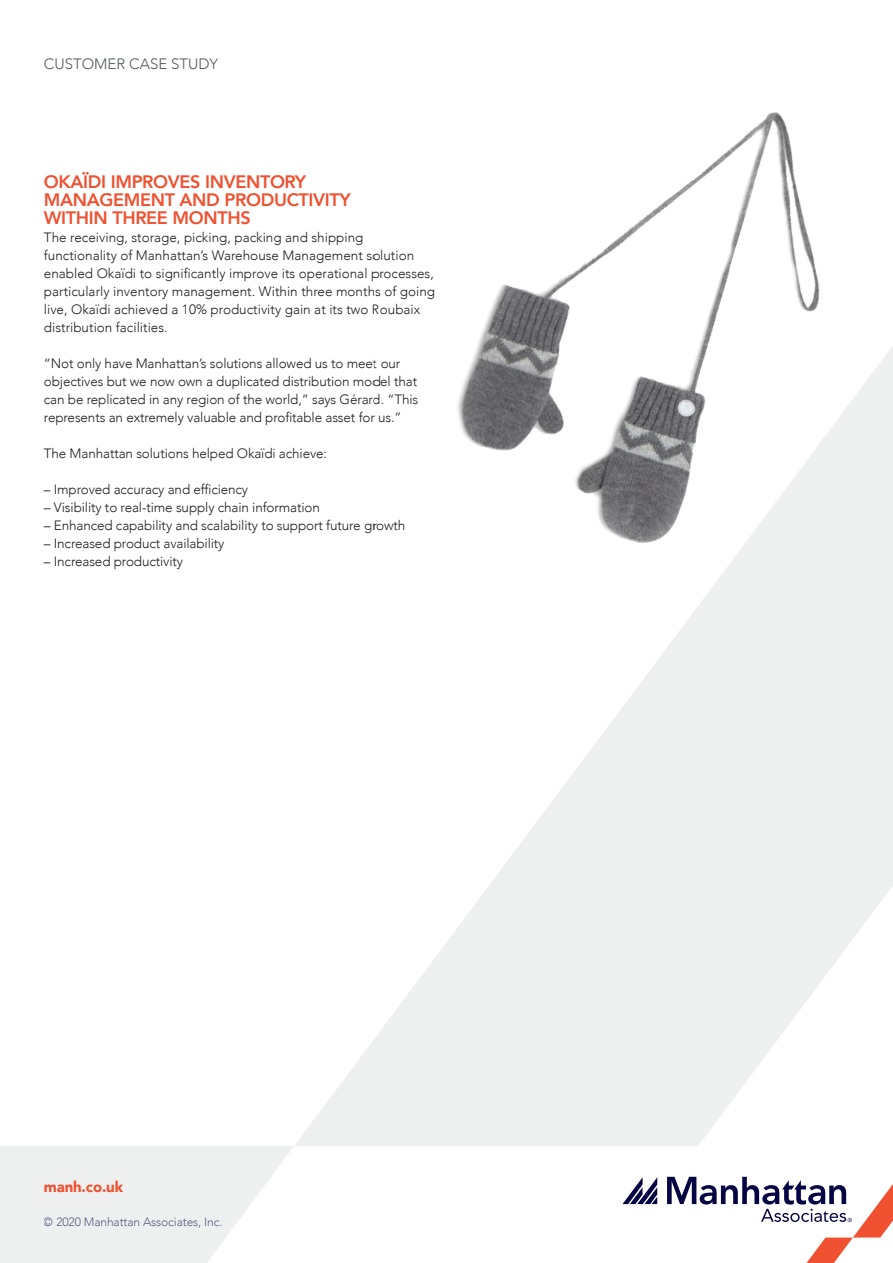
<style>
.page{position:relative;width:893px;height:1263px;background:#fff}
.page>*{position:absolute;margin:0;border:0;box-sizing:border-box;transform-origin:0 0}
.t1{font:800 18px/18px "Avenir";letter-spacing:-.02em;color:#f05130}
.MINI_BROW{font:300 15px "Avenir";color:#535959}
.t2{font:900 15px "Avenir";letter-spacing:-.01em;color:#f05130}
.bullet{font:300 13.5px/18px "Avenir";letter-spacing:-.01em;color:#231f20}
.t3{font:300 12px "Avenir";letter-spacing:-.01em;color:#060543}
</style>
<div class="page">
<svg style="left:0;top:1146px;width:294px;height:117px"></svg>
<svg style="left:295px;top:618px;width:598px;height:528px;fill:#edf0ef"></svg>
<svg style="left:622px;top:1177px;width:35px;height:27px"></svg>
<svg style="left:667px;top:1177px;width:226px;height:86px"></svg>
<img style="left:457px;top:112px;width:436px;height:506px">
<p class="MINI_BROW" style="left:44px;top:55px;width:176px">CUSTOMER CASE STUDY</p>
<p class="t1" style="left:44px;top:173px;width:308px">OKAÏDI IMPROVES INVENTORY<br>MANAGEMENT AND PRODUCTIVITY</p>
<p class="t1" style="left:44px;top:209px;width:208px">WITHIN THREE MONTHS</p>
<p class="bullet" style="left:44px;top:229px;width:393px">The receiving, storage, picking, packing and shipping functionality of Manhattan’s Warehouse Management solution enabled Okaïdi to significantly improve its operational processes, particularly inventory management. Within three months of going live, Okaïdi achieved a 10% productivity gain at its two Roubaix distribution facilities.</p>
<p class="bullet" style="left:44px;top:355px;width:376px">“Not only have Manhattan’s solutions allowed us to meet our objectives but we now own a duplicated distribution model that can be replicated in any region of the world,” says Gérard. “This represents an extremely valuable and profitable asset for us.”</p>
<p class="bullet" style="left:44px;top:445px;width:285px">The Manhattan solutions helped Okaïdi achieve:</p>
<p class="bullet" style="left:44px;top:481px;width:206px">– Improved accuracy and efficiency</p>
<p class="bullet" style="left:44px;top:499px;width:278px">– Visibility to real-time supply chain information</p>
<p class="bullet" style="left:44px;top:517px;width:363px">– Enhanced capability and scalability to support future growth</p>
<p class="bullet" style="left:44px;top:535px;width:182px">– Increased product availability</p>
<p class="bullet" style="left:44px;top:553px;width:141px">– Increased productivity</p>
<p class="t2" style="left:44px;top:1174px;width:81px">manh.co.uk</p>
<p class="t3" style="left:44px;top:1214px;width:180px">© 2020 Manhattan Associates, Inc.</p>
</div>
